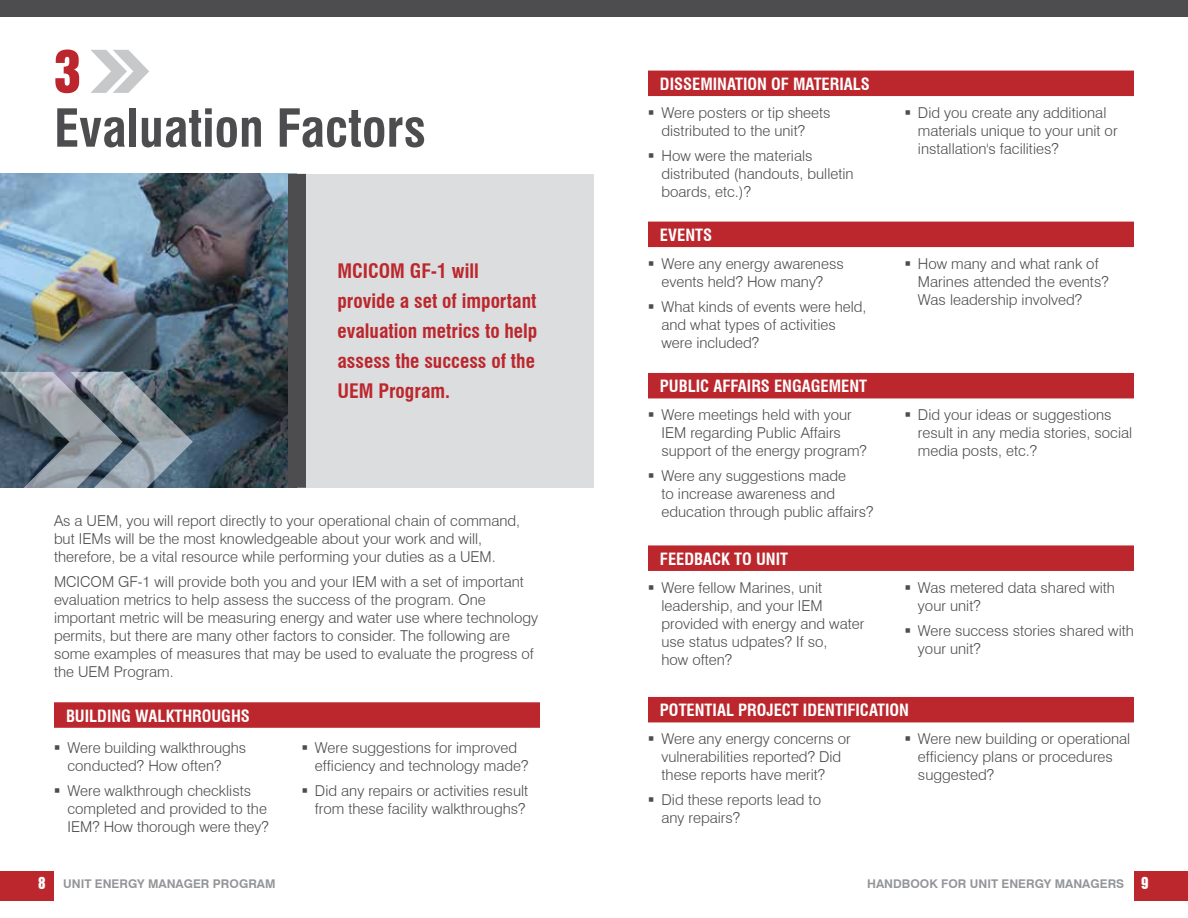
<style>
.page{position:relative;width:1188px;height:918px;background:#fff}
.page>*{position:absolute;margin:0;border:0;box-sizing:border-box;transform-origin:0 0}
.t1{font:54px "Swiss 921 BT Regular A";color:#bb272d}
.t2{font:700 condensed 51px "Swiss 721 BT";color:#4d4d4f}
.t3{font:700 condensed 19.5px/30px "Swiss 721 BT";color:#bb272d}
.t4{font:700 condensed 16.5px "Swiss 721 BT";color:#fff}
.t5{font:300 15px/18px "Swiss 721 BT";color:#4d4d4f}
.t6{font:700 12px "Swiss 721 BT";color:#939598}
.s1{font-family:"Swiss 921 BT Regular A";font-weight:400;font-size:15px;color:#fff}
</style>
<div class="page">
<div style="left:0;top:871px;width:54px;height:29px;background:#bb272d"></div>
<div style="left:1134px;top:871px;width:54px;height:29px;background:#bb272d"></div>
<div style="left:0;top:0;width:1188px;height:17px;background:#4d4d4f"></div>
<div style="left:648px;top:71px;width:486px;height:25px;background:#bb272d"></div>
<div style="left:648px;top:222px;width:486px;height:25px;background:#bb272d"></div>
<div style="left:648px;top:373px;width:486px;height:25px;background:#bb272d"></div>
<div style="left:648px;top:545px;width:486px;height:26px;background:#bb272d"></div>
<div style="left:648px;top:697px;width:486px;height:25px;background:#bb272d"></div>
<div style="left:297px;top:174px;width:297px;height:314px;background:#dcddde"></div>
<img style="left:0;top:174px;width:288px;height:314px">
<svg style="left:91px;top:50px;width:58px;height:43px"></svg>
<div style="left:54px;top:702px;width:486px;height:26px;background:#bb272d"></div>
<svg style="left:0;top:372px;width:193px;height:116px;background:#74818b"></svg>
<div style="left:288px;top:174px;width:18px;height:314px;background:#4d4d4f"></div>
<h1 class="t1" style="left:54px;top:36px;width:28px">3</h1>
<h2 class="t2" style="left:54px;top:98px;width:374px">Evaluation Factors</h2>
<h3 class="t3" style="left:338px;top:256px;width:201px">MCICOM GF-1 will provide a set of important evaluation metrics to help assess the success of the<br>UEM Program.</h3>
<p class="t5" style="left:54px;top:512px;width:468px">As a UEM, you will report directly to your operational chain of command, but IEMs will be the most knowledgeable about your work and will, therefore, be a vital resource while performing your duties as a UEM.</p>
<p class="t5" style="left:54px;top:572px;width:486px">MCICOM GF-1 will provide both you and your IEM with a set of important evaluation metrics to help assess the success of the program. One important metric will be measuring energy and water use where technology permits, but there are many other factors to consider. The following are some examples of measures that may be used to evaluate the progress of the UEM Program.</p>
<p class="t4" style="left:66px;top:706px;width:185px">BUILDING WALKTHROUGHS</p>
<p class="t5" style="left:67px;top:739px;width:180px">Were building walkthroughs conducted? How often?</p>
<p class="t5" style="left:67px;top:782px;width:203px">Were walkthrough checklists completed and provided to the<br>IEM? How thorough were they?</p>
<p class="t5" style="left:315px;top:739px;width:215px">Were suggestions for improved efficiency and technology made?</p>
<p class="t5" style="left:315px;top:782px;width:215px">Did any repairs or activities result from these facility walkthroughs?</p>
<p class="t4" style="left:660px;top:74px;width:211px">DISSEMINATION OF MATERIALS</p>
<p class="t5" style="left:661px;top:103px;width:171px">Were posters or tip sheets distributed to the unit?</p>
<p class="t5" style="left:661px;top:146px;width:194px">How were the materials distributed (handouts, bulletin boards, etc.)?</p>
<p class="t4" style="left:660px;top:225px;width:54px">EVENTS</p>
<p class="t5" style="left:661px;top:254px;width:184px">Were any energy awareness events held? How many?</p>
<p class="t5" style="left:661px;top:297px;width:207px">What kinds of events were held, and what types of activities were included?</p>
<p class="t4" style="left:660px;top:377px;width:209px">PUBLIC AFFAIRS ENGAGEMENT</p>
<p class="t5" style="left:661px;top:406px;width:207px">Were meetings held with your<br>IEM regarding Public Affairs support of the energy program?</p>
<p class="t5" style="left:661px;top:467px;width:214px">Were any suggestions made<br>to increase awareness and education through public affairs?</p>
<p class="t5" style="left:918px;top:103px;width:201px">Did you create any additional materials unique to your unit or installation's facilities?</p>
<p class="t5" style="left:918px;top:254px;width:192px">How many and what rank of<br>Marines attended the events?<br>Was leadership involved?</p>
<p class="t5" style="left:918px;top:406px;width:216px">Did your ideas or suggestions result in any media stories, social media posts, etc.?</p>
<p class="t4" style="left:660px;top:549px;width:130px">FEEDBACK TO UNIT</p>
<p class="t5" style="left:661px;top:578px;width:204px">Were fellow Marines, unit leadership, and your IEM provided with energy and water use status udpates? If so,<br>how often?</p>
<p class="t5" style="left:918px;top:578px;width:199px">Was metered data shared with your unit?</p>
<p class="t5" style="left:918px;top:621px;width:217px">Were success stories shared with your unit?</p>
<p class="t4" style="left:660px;top:701px;width:251px">POTENTIAL PROJECT IDENTIFICATION</p>
<p class="t5" style="left:661px;top:730px;width:191px">Were any energy concerns or vulnerabilities reported? Did these reports have merit?</p>
<p class="t5" style="left:661px;top:791px;width:161px">Did these reports lead to any repairs?</p>
<p class="t5" style="left:918px;top:730px;width:214px">Were new building or operational efficiency plans or procedures suggested?</p>
<p class="t6" style="left:38px;top:877px;width:239px"><span class="s1">8</span> UNIT ENERGY MANAGER PROGRAM</p>
<p class="t6" style="left:867px;top:877px;width:283px">HANDBOOK FOR UNIT ENERGY MANAGERS <span class="s1">9</span></p>
</div>
